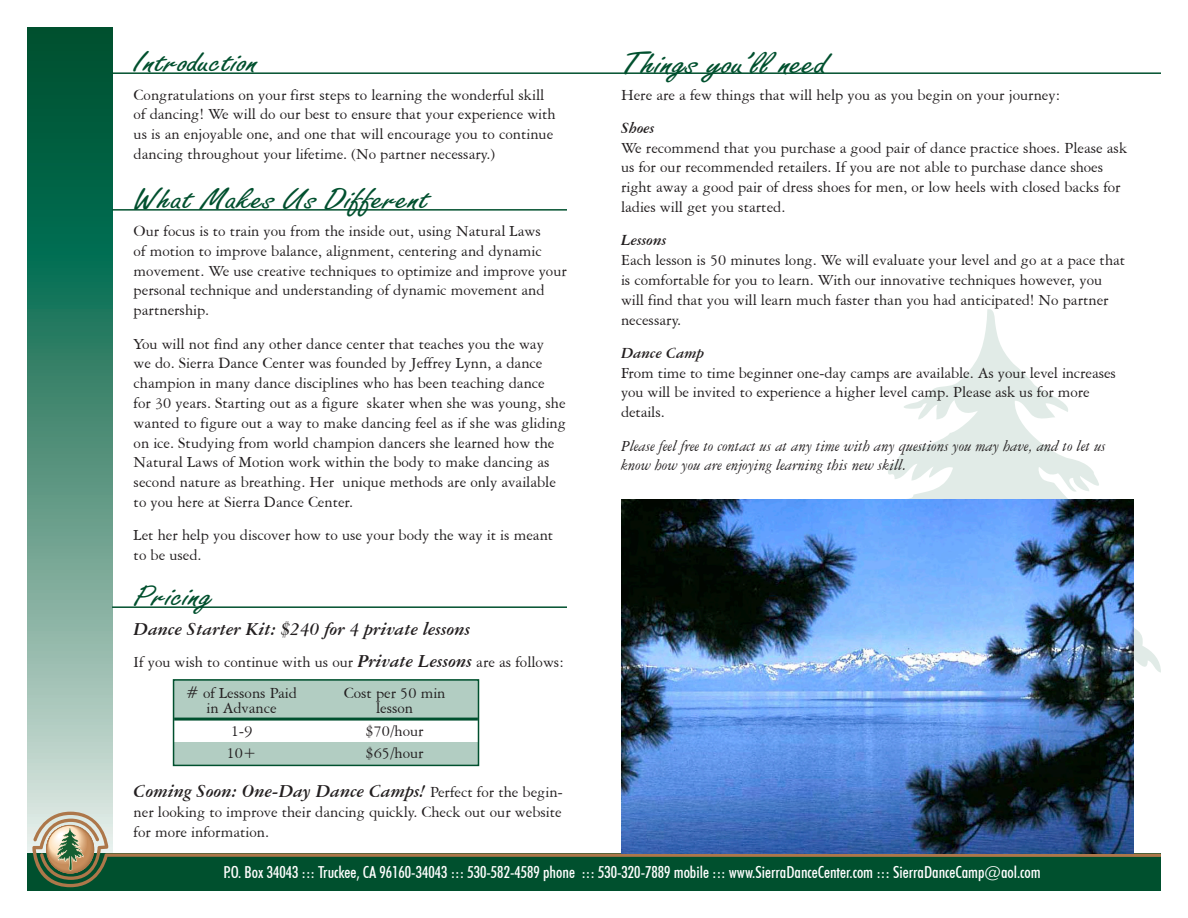
<style>
.page{position:relative;width:1188px;height:918px;background:#fff}
.page>*{position:absolute;margin:0;border:0;box-sizing:border-box;transform-origin:0 0}
.t1{font:31.5px "Freelance Allegro";color:#00502e}
.t2{font:30px "Freelance Allegro";color:#00502e}
.t3{font:italic 700 19.5px "American Garamond BT";color:#231f20}
.t4{font:16.5px/19.8px "American Garamond BT";color:#231f20}
.t5{font:500 condensed 16.5px "Futura BT";color:#fff}
.t6{font:italic 16.5px/19.8px "American Garamond BT";color:#231f20}
.t7{font:italic 700 16.5px "American Garamond BT";color:#231f20}
.s1{font-weight:700;font-style:italic;font-size:19.5px}
.s2{font-weight:400;font-style:normal;font-size:16.5px}
</style>
<div class="page">
<svg style="left:27px;top:27px;width:85px;height:826px;background:#4f8f7a"></svg>
<svg style="left:822px;top:309px;width:339px;height:364px"></svg>
<div style="left:27px;top:853px;width:1134px;height:38px;background:#00502e"></div>
<svg style="left:33px;top:812px;width:75px;height:7px"></svg>
<svg style="left:32px;top:819px;width:1129px;height:68px"></svg>
<hr style="left:112px;top:72px;width:1049px;height:2px;background:#00502e">
<hr style="left:112px;top:606px;width:455px;height:2px;background:#00502e">
<div style="left:173px;top:680px;width:305px;height:39px;background:#b2cdc2"></div>
<div style="left:173px;top:742px;width:305px;height:24px;background:#b2cdc2"></div>
<div style="left:173px;top:679px;width:306px;height:87px;border:2px solid #00502e"></div>
<hr style="left:174px;top:718px;width:304px;height:3px;background:#00502e">
<img style="left:621px;top:500px;width:513px;height:353px">
<hr style="left:112px;top:209px;width:455px;height:2px;background:#00502e">
<p class="t2" style="left:134px;top:45px;width:125px">Introduction</p>
<p class="t4" style="left:134px;top:84px;width:424px">Congratulations on your first steps to learning the wonderful skill of dancing! We will do our best to ensure that your experience with us is an enjoyable one, and one that will encourage you to continue dancing throughout your lifetime. (No partner necessary.)</p>
<p class="t2" style="left:134px;top:181px;width:296px">What Makes Us Different</p>
<p class="t4" style="left:134px;top:221px;width:435px">Our focus is to train you from the inside out, using Natural Laws<br>of motion to improve balance, alignment, centering and dynamic movement. We use creative techniques to optimize and improve your personal technique and understanding of dynamic movement and partnership.</p>
<p class="t4" style="left:134px;top:333px;width:434px">You will not find any other dance center that teaches you the way<br>we do. Sierra Dance Center was founded by Jeffrey Lynn, a dance champion in many dance disciplines who has been teaching dance for 30 years. Starting out as a figure skater when she was young, she wanted to figure out a way to make dancing feel as if she was gliding on ice. Studying from world champion dancers she learned how the Natural Laws of Motion work within the body to make dancing as second nature as breathing. Her unique methods are only available to you here at Sierra Dance Center.</p>
<p class="t4" style="left:134px;top:525px;width:421px">Let her help you discover how to use your body the way it is meant to be used.</p>
<p class="t2" style="left:134px;top:579px;width:79px">Pricing</p>
<p class="t3" style="left:134px;top:617px;width:338px">Dance Starter Kit: $240 for 4 private lessons</p>
<p class="t4" style="left:134px;top:652px;width:432px">If you wish to continue with us our <span class="s1">Private Lessons</span> are as follows:</p>
<p class="t4" style="left:186px;top:683px;width:112px"># of Lessons Paid</p>
<p class="t4" style="left:344px;top:683px;width:103px">Cost per 50 min</p>
<p class="t4" style="left:207px;top:698px;width:72px">in Advance</p>
<p class="t4" style="left:376px;top:698px;width:39px">lesson</p>
<p class="t4" style="left:231px;top:721px;width:23px">1-9</p>
<p class="t4" style="left:366px;top:721px;width:60px">$70/hour</p>
<p class="t4" style="left:227px;top:743px;width:32px">10+</p>
<p class="t4" style="left:366px;top:743px;width:60px">$65/hour</p>
<p class="t3" style="left:134px;top:779px;width:431px">Coming Soon: One-Day Dance Camps! <span class="s2">Perfect for the begin-</span></p>
<p class="t4" style="left:134px;top:802px;width:430px">ner looking to improve their dancing quickly. Check out our website for more information.</p>
<p class="t1" style="left:621px;top:45px;width:206px">Things you’ll need</p>
<p class="t4" style="left:621px;top:84px;width:441px">Here are a few things that will help you as you begin on your journey:</p>
<p class="t7" style="left:621px;top:118px;width:35px">Shoes</p>
<p class="t4" style="left:621px;top:137px;width:508px">We recommend that you purchase a good pair of dance practice shoes. Please ask us for our recommended retailers. If you are not able to purchase dance shoes right away a good pair of dress shoes for men, or low heels with closed backs for ladies will get you started.</p>
<p class="t7" style="left:621px;top:230px;width:47px">Lessons</p>
<p class="t4" style="left:621px;top:250px;width:506px">Each lesson is 50 minutes long. We will evaluate your level and go at a pace that is comfortable for you to learn. With our innovative techniques however, you will find that you will learn much faster than you had anticipated! No partner necessary.</p>
<p class="t7" style="left:621px;top:343px;width:85px">Dance Camp</p>
<p class="t4" style="left:621px;top:362px;width:496px">From time to time beginner one-day camps are available. As your level increases you will be invited to experience a higher level camp. Please ask us for more details.</p>
<p class="t6" style="left:621px;top:435px;width:487px">Please feel free to contact us at any time with any questions you may have, and to let us know how you are enjoying learning this new skill.</p>
<p class="t5" style="left:223px;top:863px;width:819px">P.O. Box 34043 ::: Truckee, CA 96160-34043 ::: 530-582-4589 phone ::: 530-320-7889 mobile ::: www.SierraDanceCenter.com ::: SierraDanceCamp@aol.com</p>
</div>
